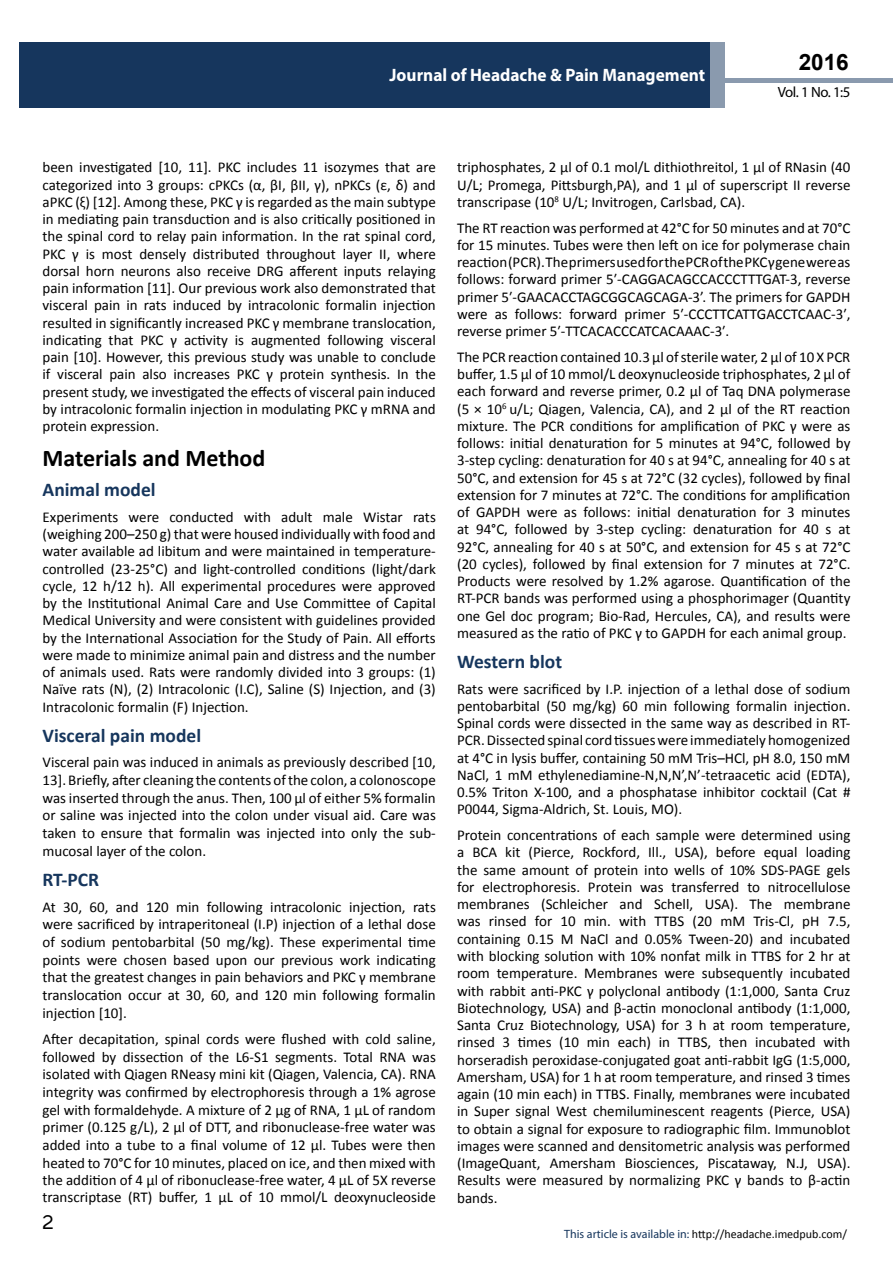
<style>
.page{position:relative;width:893px;height:1263px;background:#fff}
.page>*{position:absolute;margin:0;border:0;box-sizing:border-box;transform-origin:0 0}
.t1{font:25.5px "Tunga";color:#000}
.t2{font:700 24px "Calibri";color:#000}
.t3{font:700 22.5px "Arial";color:#000}
.t4{font:700 19.5px "Calibri";color:#16365d}
.t5{font:700 18px "Myriad Pro";color:#fff;scale:.96 1}
.t6{font:15px/17.2px "Calibri";color:#000;text-align:justify}
.t7{font:14.85px "Myriad Pro";color:#000}
.t8{font:12px "Calibri";color:#000}
.s1{font-family:"Myriad Pro";color:#16365d}
</style>
<div class="page">
<hr style="left:725px;top:78px;width:168px;height:4px;background:#8a9aae">
<div style="left:19px;top:42px;width:690px;height:66px;background:#16365d"></div>
<div style="left:709px;top:42px;width:16px;height:66px;background:#8a9aae"></div>
<p class="t5" style="left:389px;top:64px;width:330px">Journal of Headache &amp; Pain Management</p>
<p class="t5" style="left:585px;top:74px;width:128px">ISSN 1698-9465</p>
<h3 class="t3" style="left:799px;top:47px;width:52px">2016</h3>
<p class="t7" style="left:778px;top:83px;width:74px">Vol. 1 No. 1:5</p>
<p class="t6" style="left:43px;top:159px;width:395px">been investigated [10, 11]. PKC includes 11 isozymes that are categorized into 3 groups: cPKCs (α, βI, βII, γ), nPKCs (ε, δ) and aPKC (ξ) [12]. Among these, PKC γ is regarded as the main subtype in mediating pain transduction and is also critically positioned in the spinal cord to relay pain information. In the rat spinal cord, PKC γ is most densely distributed throughout layer II, where dorsal horn neurons also receive DRG afferent inputs relaying pain information [11]. Our previous work also demonstrated that visceral pain in rats induced by intracolonic formalin injection resulted in significantly increased PKC γ membrane translocation, indicating that PKC γ activity is augmented following visceral pain [10]. However, this previous study was unable to conclude if visceral pain also increases PKC γ protein synthesis. In the present study, we investigated the effects of visceral pain induced by intracolonic formalin injection in modulating PKC γ mRNA and protein expression.</p>
<h2 class="t2" style="left:43px;top:443px;width:224px">Materials and Method</h2>
<h3 class="t4" style="left:43px;top:477px;width:115px">Animal model</h3>
<p class="t6" style="left:43px;top:508px;width:395px">Experiments were conducted with adult male Wistar rats (weighing 200–250 g) that were housed individually with food and water available ad libitum and were maintained in temperature&shy;controlled (23-25°C) and light-controlled conditions (light/dark cycle, 12 h/12 h). All experimental procedures were approved by the Institutional Animal Care and Use Committee of Capital Medical University and were consistent with guidelines provided by the International Association for the Study of Pain. All efforts were made to minimize animal pain and distress and the number of animals used. Rats were randomly divided into 3 groups: (1)<br>Naïve rats (N), (2) Intracolonic (I.C), Saline (S) Injection, and (3)<br>Intracolonic formalin (F) Injection.</p>
<h3 class="t4" style="left:43px;top:723px;width:160px">Visceral pain model</h3>
<p class="t6" style="left:43px;top:753px;width:395px;line-height:17.7px">Visceral pain was induced in animals as previously described [10, 13]. Briefly, after cleaning the contents of the colon, a colonoscope was inserted through the anus. Then, 100 µl of either 5% formalin or saline was injected into the colon under visual aid. Care was taken to ensure that formalin was injected into only the sub&shy;mucosal layer of the colon.</p>
<h3 class="t4" style="left:43px;top:867px;width:58px">RT-PCR</h3>
<p class="t6" style="left:43px;top:898px;width:395px;line-height:17.7px">At 30, 60, and 120 min following intracolonic injection, rats were sacrificed by intraperitoneal (I.P) injection of a lethal dose of sodium pentobarbital (50 mg/kg). These experimental time points were chosen based upon our previous work indicating that the greatest changes in pain behaviors and PKC γ membrane translocation occur at 30, 60, and 120 min following formalin injection [10].</p>
<p class="t6" style="left:43px;top:1030px;width:395px">After decapitation, spinal cords were flushed with cold saline, followed by dissection of the L6-S1 segments. Total RNA was isolated with Qiagen RNeasy mini kit (Qiagen, Valencia, CA). RNA integrity was confirmed by electrophoresis through a 1% agrose gel with formaldehyde. A mixture of 2 µg of RNA, 1 µL of random primer (0.125 g/L), 2 µl of DTT, and ribonuclease-free water was added into a tube to a final volume of 12 µl. Tubes were then heated to 70°C for 10 minutes, placed on ice, and then mixed with the addition of 4 µl of ribonuclease-free water, 4 µL of 5X reverse transcriptase (RT) buffer, 1 µL of 10 mmol/L deoxynucleoside</p>
<h1 class="t1" style="left:42px;top:1205px;width:13px">2</h1>
<p class="t6" style="left:457px;top:159px;width:395px">triphosphates, 2 µl of 0.1 mol/L dithiothreitol, 1 µl of RNasin (40<br>U/L; Promega, Pittsburgh,PA), and 1 µl of superscript II reverse transcripase (10<sup>8</sup> U/L; Invitrogen, Carlsbad, CA).</p>
<p class="t6" style="left:457px;top:219px;width:395px">The RT reaction was performed at 42°C for 50 minutes and at 70°C for 15 minutes. Tubes were then left on ice for polymerase chain reaction (PCR). The primers used for the PCR of the PKC γ gene were as follows: forward primer 5′-CAGGACAGCCACCCTTTGAT-3, reverse primer 5′-GAACACCTAGCGGCAGCAGA-3’. The primers for GAPDH were as follows: forward primer 5′-CCCTTCATTGACCTCAAC-3′, reverse primer 5′-TTCACACCCATCACAAAC-3′.</p>
<p class="t6" style="left:457px;top:348px;width:395px">The PCR reaction contained 10.3 µl of sterile water, 2 µl of 10 X PCR buffer, 1.5 µl of 10 mmol/L deoxynucleoside triphosphates, 2 µl of each forward and reverse primer, 0.2 µl of Taq DNA polymerase (5 × 10<sup>6</sup> u/L; Qiagen, Valencia, CA), and 2 µl of the RT reaction mixture. The PCR conditions for amplification of PKC γ were as follows: initial denaturation for 5 minutes at 94°C, followed by 3-step cycling: denaturation for 40 s at 94°C, annealing for 40 s at 50°C, and extension for 45 s at 72°C (32 cycles), followed by final extension for 7 minutes at 72°C. The conditions for amplification of GAPDH were as follows: initial denaturation for 3 minutes at 94°C, followed by 3-step cycling: denaturation for 40 s at 92°C, annealing for 40 s at 50°C, and extension for 45 s at 72°C (20 cycles), followed by final extension for 7 minutes at 72°C.<br>Products were resolved by 1.2% agarose. Quantification of the RT-PCR bands was performed using a phosphorimager (Quantity one Gel doc program; Bio-Rad, Hercules, CA), and results were measured as the ratio of PKC γ to GAPDH for each animal group.</p>
<h3 class="t4" style="left:457px;top:649px;width:107px">Western blot</h3>
<p class="t6" style="left:457px;top:680px;width:395px">Rats were sacrificed by I.P. injection of a lethal dose of sodium pentobarbital (50 mg/kg) 60 min following formalin injection.<br>Spinal cords were dissected in the same way as described in RT-PCR. Dissected spinal cord tissues were immediately homogenized at 4°C in lysis buffer, containing 50 mM Tris–HCl, pH 8.0, 150 mM NaCl, 1 mM ethylenediamine-N,N,N’,N’-tetraacetic acid (EDTA), 0.5% Triton X-100, and a phosphatase inhibitor cocktail (Cat # P0044, Sigma-Aldrich, St. Louis, MO).</p>
<p class="t6" style="left:457px;top:827px;width:395px">Protein concentrations of each sample were determined using a BCA kit (Pierce, Rockford, Ill., USA), before equal loading the same amount of protein into wells of 10% SDS-PAGE gels for electrophoresis. Protein was transferred to nitrocellulose membranes (Schleicher and Schell, USA). The membrane was rinsed for 10 min. with TTBS (20 mM Tris-Cl, pH 7.5, containing 0.15 M NaCl and 0.05% Tween-20) and incubated with blocking solution with 10% nonfat milk in TTBS for 2 hr at room temperature. Membranes were subsequently incubated with rabbit anti-PKC γ polyclonal antibody (1:1,000, Santa Cruz Biotechnology, USA) and β-actin monoclonal antibody (1:1,000, Santa Cruz Biotechnology, USA) for 3 h at room temperature, rinsed 3 times (10 min each) in TTBS, then incubated with horseradish peroxidase-conjugated goat anti-rabbit IgG (1:5,000, Amersham, USA) for 1 h at room temperature, and rinsed 3 times again (10 min each) in TTBS. Finally, membranes were incubated in Super signal West chemiluminescent reagents (Pierce, USA) to obtain a signal for exposure to radiographic film. Immunoblot images were scanned and densitometric analysis was performed (ImageQuant, Amersham Biosciences, Piscataway, N.J, USA).<br>Results were measured by normalizing PKC γ bands to β-actin bands.</p>
<p class="t8" style="left:564px;top:1226px;width:284px"><span class="s1">This article is available in:</span> http://headache.imedpub.com/</p>
</div>
